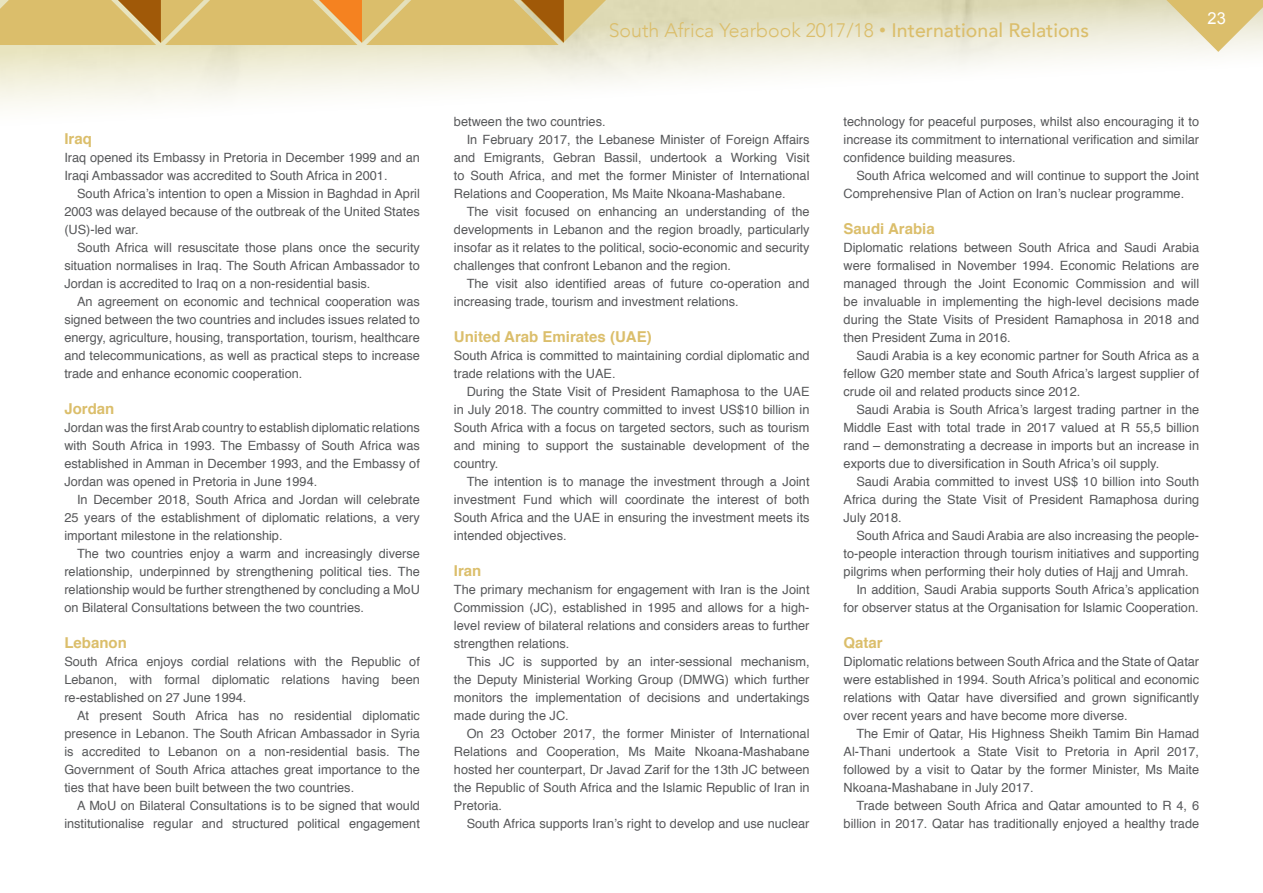
<style>
.page{position:relative;width:1263px;height:893px;background:#fff}
.page>*{position:absolute;margin:0;border:0;box-sizing:border-box;transform-origin:0 0}
.t1{font:300 19.5px "Avenir";color:#dbbe6b}
.t2{font:16.5px "Arial";color:#fff}
.body_copy{font:700 15px "Helvetica";color:#dbbe6b}
.body_copy-2{font:12.75px/18px "Helvetica";color:#57585a;text-align:justify}
.s1{font-family:"Arial";font-weight:400}
.s2{font-weight:500}
</style>
<div class="page">
<svg style="left:1122px;top:0;width:141px;height:52px;background:#e6dbb2"></svg>
<svg style="left:0;top:0;width:659px;height:45px;background:#d9ba6f"></svg>
<p class="body_copy" style="left:64px;top:127px;width:29px">Iraq</p>
<p class="body_copy-2" style="left:64px;top:149px;width:357px">Iraq opened its Embassy in Pretoria in December 1999 and an<br>Iraqi Ambassador was accredited to South Africa in 2001.</p>
<p class="body_copy-2" style="left:64px;top:185px;width:357px;text-indent:13px">South Africa’s intention to open a Mission in Baghdad in April 2003 was delayed because of the outbreak of the United States (US)-led war.</p>
<p class="body_copy-2" style="left:64px;top:239px;width:357px;text-indent:13px">South Africa will resuscitate those plans once the security situation normalises in Iraq. The South African Ambassador to Jordan is accredited to Iraq on a non-residential basis.</p>
<p class="body_copy-2" style="left:64px;top:293px;width:357px;text-indent:13px">An agreement on economic and technical cooperation was signed between the two countries and includes issues related to energy, agriculture, housing, transportation, tourism, healthcare and telecommunications, as well as practical steps to increase trade and enhance economic cooperation.</p>
<p class="body_copy" style="left:64px;top:397px;width:52px">Jordan</p>
<p class="body_copy-2" style="left:64px;top:419px;width:357px">Jordan was the first Arab country to establish diplomatic relations with South Africa in 1993. The Embassy of South Africa was established in Amman in December 1993, and the Embassy of Jordan was opened in Pretoria in June 1994.</p>
<p class="body_copy-2" style="left:64px;top:491px;width:357px;text-indent:13px">In December 2018, South Africa and Jordan will celebrate 25 years of the establishment of diplomatic relations, a very important milestone in the relationship.</p>
<p class="body_copy-2" style="left:64px;top:545px;width:357px;text-indent:13px">The two countries enjoy a warm and increasingly diverse relationship, underpinned by strengthening political ties. The relationship would be further strengthened by concluding a MoU on Bilateral Consultations between the two countries.</p>
<p class="body_copy" style="left:64px;top:631px;width:64px">Lebanon</p>
<p class="body_copy-2" style="left:64px;top:653px;width:357px">South Africa enjoys cordial relations with the Republic of Lebanon, with formal diplomatic relations having been re-established on 27 June 1994.</p>
<p class="body_copy-2" style="left:64px;top:707px;width:357px;text-indent:13px">At present South Africa has no residential diplomatic presence in Lebanon. The South African Ambassador in Syria is accredited to Lebanon on a non-residential basis. The Government of South Africa attaches great importance to the ties that have been built between the two countries.</p>
<p class="body_copy-2" style="left:64px;top:797px;width:357px;text-align:right">A MoU on Bilateral Consultations is to be signed that would institutionalise regular and structured political engagement</p>
<h1 class="t1" style="left:609px;top:19px;width:482px">South Africa Yearbook 2017/18 <span class="s1">•</span> <span class="s2">International Relations</span></h1>
<p class="t2" style="left:1207px;top:7px;width:20px">23</p>
<p class="body_copy-2" style="left:454px;top:113px;width:153px">between the two countries.</p>
<p class="body_copy-2" style="left:454px;top:131px;width:357px;text-indent:13px">In February 2017, the Lebanese Minister of Foreign Affairs and Emigrants, Gebran Bassil, undertook a Working Visit to South Africa, and met the former Minister of International Relations and Cooperation, Ms Maite Nkoana-Mashabane.</p>
<p class="body_copy-2" style="left:454px;top:203px;width:357px;text-indent:13px">The visit focused on enhancing an understanding of the developments in Lebanon and the region broadly, particularly insofar as it relates to the political, socio-economic and security challenges that confront Lebanon and the region.</p>
<p class="body_copy-2" style="left:454px;top:275px;width:357px;text-indent:13px">The visit also identified areas of future co-operation and increasing trade, tourism and investment relations.</p>
<p class="body_copy" style="left:454px;top:325px;width:199px">United Arab Emirates (UAE)</p>
<p class="body_copy-2" style="left:454px;top:347px;width:357px">South Africa is committed to maintaining cordial diplomatic and trade relations with the UAE.</p>
<p class="body_copy-2" style="left:454px;top:383px;width:357px;text-indent:13px">During the State Visit of President Ramaphosa to the UAE in July 2018. The country committed to invest US$10 billion in South Africa with a focus on targeted sectors, such as tourism and mining to support the sustainable development of the country.</p>
<p class="body_copy-2" style="left:454px;top:473px;width:357px;text-indent:13px">The intention is to manage the investment through a Joint investment Fund which will coordinate the interest of both South Africa and the UAE in ensuring the investment meets its intended objectives.</p>
<p class="body_copy" style="left:454px;top:559px;width:29px">Iran</p>
<p class="body_copy-2" style="left:454px;top:581px;width:357px">The primary mechanism for engagement with Iran is the Joint Commission (JC), established in 1995 and allows for a high&shy;level review of bilateral relations and considers areas to further strengthen relations.</p>
<p class="body_copy-2" style="left:454px;top:653px;width:357px;text-indent:13px">This JC is supported by an inter-sessional mechanism, the Deputy Ministerial Working Group (DMWG) which further monitors the implementation of decisions and undertakings made during the JC.</p>
<p class="body_copy-2" style="left:454px;top:725px;width:357px;text-indent:13px">On 23 October 2017, the former Minister of International Relations and Cooperation, Ms Maite Nkoana-Mashabane hosted her counterpart, Dr Javad Zarif for the 13th JC between the Republic of South Africa and the Islamic Republic of Iran in Pretoria.</p>
<p class="body_copy-2" style="left:467px;top:815px;width:344px">South Africa supports Iran’s right to develop and use nuclear</p>
<p class="body_copy-2" style="left:843px;top:113px;width:357px">technology for peaceful purposes, whilst also encouraging it to increase its commitment to international verification and similar confidence building measures.</p>
<p class="body_copy-2" style="left:843px;top:167px;width:357px;text-indent:13px">South Africa welcomed and will continue to support the Joint<br>Comprehensive Plan of Action on Iran’s nuclear programme.</p>
<p class="body_copy" style="left:843px;top:217px;width:93px">Saudi Arabia</p>
<p class="body_copy-2" style="left:843px;top:239px;width:357px">Diplomatic relations between South Africa and Saudi Arabia were formalised in November 1994. Economic Relations are managed through the Joint Economic Commission and will be invaluable in implementing the high-level decisions made during the State Visits of President Ramaphosa in 2018 and then President Zuma in 2016.</p>
<p class="body_copy-2" style="left:843px;top:347px;width:357px;text-indent:13px">Saudi Arabia is a key economic partner for South Africa as a fellow G20 member state and South Africa’s largest supplier of crude oil and related products since 2012.</p>
<p class="body_copy-2" style="left:843px;top:401px;width:357px;text-indent:13px">Saudi Arabia is South Africa’s largest trading partner in the Middle East with total trade in 2017 valued at R 55,5 billion rand – demonstrating a decrease in imports but an increase in exports due to diversification in South Africa’s oil supply.</p>
<p class="body_copy-2" style="left:843px;top:473px;width:357px;text-indent:13px">Saudi Arabia committed to invest US$ 10 billion into South Africa during the State Visit of President Ramaphosa during July 2018.</p>
<p class="body_copy-2" style="left:843px;top:527px;width:357px;text-indent:13px">South Africa and Saudi Arabia are also increasing the people&shy;to-people interaction through tourism initiatives and supporting pilgrims when performing their holy duties of Hajj and Umrah.</p>
<p class="body_copy-2" style="left:843px;top:581px;width:357px;text-align:right">In addition, Saudi Arabia supports South Africa’s application for observer status at the Organisation for Islamic Cooperation.</p>
<p class="body_copy" style="left:843px;top:631px;width:41px">Qatar</p>
<p class="body_copy-2" style="left:843px;top:653px;width:357px">Diplomatic relations between South Africa and the State of Qatar were established in 1994. South Africa’s political and economic relations with Qatar have diversified and grown significantly over recent years and have become more diverse.</p>
<p class="body_copy-2" style="left:843px;top:725px;width:357px;text-indent:13px">The Emir of Qatar, His Highness Sheikh Tamim Bin Hamad Al-Thani undertook a State Visit to Pretoria in April 2017, followed by a visit to Qatar by the former Minister, Ms Maite Nkoana-Mashabane in July 2017.</p>
<p class="body_copy-2" style="left:843px;top:797px;width:357px;text-align:right">Trade between South Africa and Qatar amounted to R 4, 6 billion in 2017. Qatar has traditionally enjoyed a healthy trade</p>
</div>
